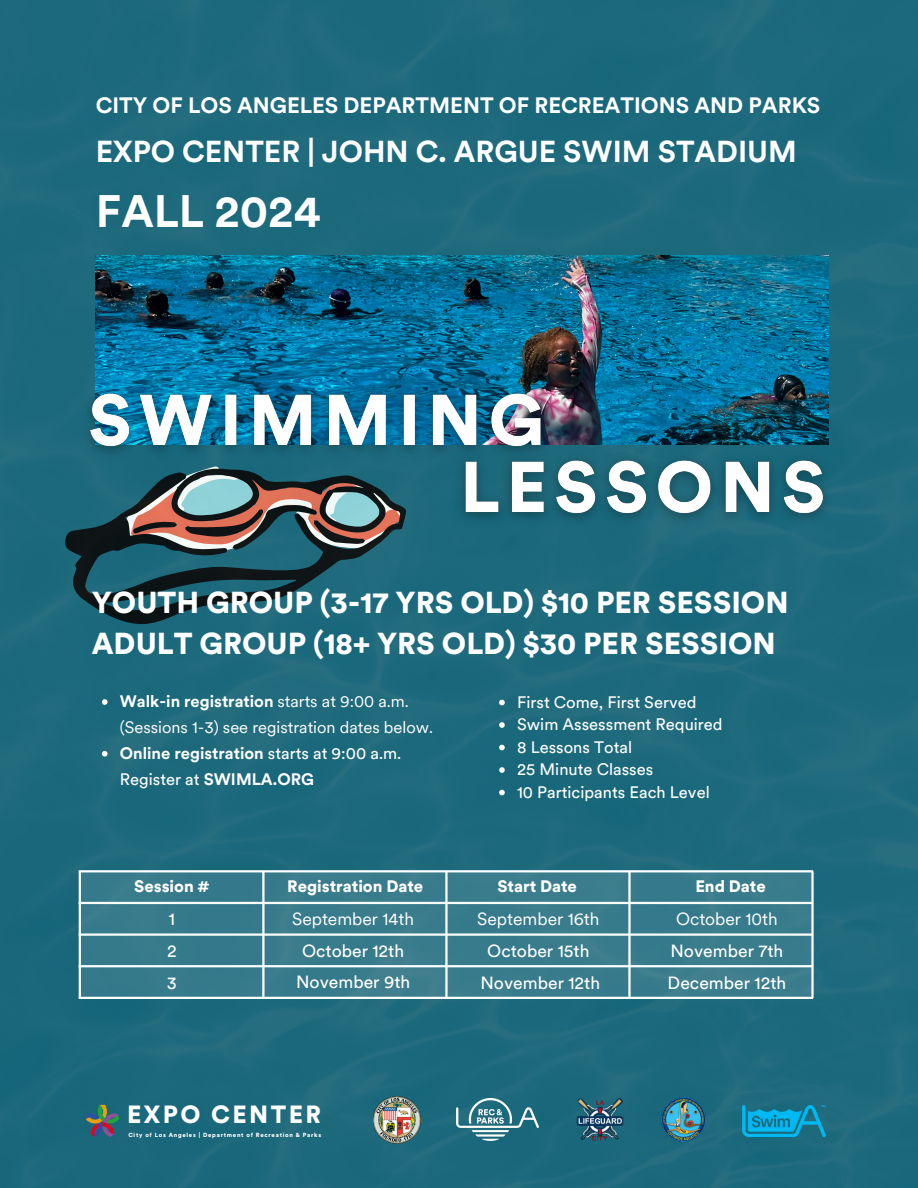
<style>
.page{position:relative;width:918px;height:1188px;background:#1c697c}
.page>*{position:absolute;margin:0;border:0;box-sizing:border-box;transform-origin:0 0}
.t1{font:700 45px "Circular XX";color:#fff}
.t2{font:900 30px/41.7px "Circular XX";color:#fff}
.t3{font:700 30px "Circular XX";color:#fff}
.t4{font:900 24.6px "Circular XX";letter-spacing:.1em;color:#fff}
.t5{font:700 22.05px "Circular XX";color:#fff}
.t6{font:17.55px "Circular XX";color:#fff}
.t7{font:17.55px "Circular XX";color:#fff}
.t8{font:16.5px "Circular XX";color:#fff}
.t9{font:16.5px/25.8px "Circular XX";color:#fff}
.t10{font:700 16.5px/25.8px "Circular XX";color:#fff}
.t11{font:900 16.5px "Circular XX";color:#fff}
.t12{font:900 5.85px "Circular XX";letter-spacing:.125em;color:#fff}
.s1{font-weight:700}
.s2{font-weight:400}
</style>
<div class="page">
<img style="left:96px;top:256px;width:732px;height:189px">
<div style="left:80px;top:871px;width:732px;height:127px;background:#387b8c"></div>
<hr style="left:79px;top:870px;width:734px;height:2px;background:#fff">
<hr style="left:79px;top:902px;width:734px;height:2px;background:#fff">
<hr style="left:79px;top:933px;width:734px;height:3px;background:#fff">
<hr style="left:79px;top:965px;width:734px;height:2px;background:#fff">
<hr style="left:79px;top:997px;width:734px;height:2px;background:#fff">
<hr style="left:79px;top:871px;width:2px;height:127px;background:#fff">
<hr style="left:262px;top:871px;width:3px;height:127px;background:#fff">
<hr style="left:445px;top:871px;width:3px;height:127px;background:#fff">
<hr style="left:628px;top:871px;width:3px;height:127px;background:#fff">
<hr style="left:811px;top:871px;width:3px;height:127px;background:#fff">
<img style="left:85px;top:1104px;width:36px;height:34px">
<img style="left:374px;top:1096px;width:46px;height:47px">
<img style="left:457px;top:1098px;width:82px;height:43px">
<img style="left:576px;top:1098px;width:48px;height:44px">
<img style="left:662px;top:1098px;width:44px;height:44px">
<img style="left:743px;top:1106px;width:83px;height:35px">
<img style="left:72px;top:377px;width:489px;height:91px">
<svg style="left:102px;top:699px;width:6px;height:6px"></svg>
<svg style="left:102px;top:751px;width:6px;height:6px"></svg>
<svg style="left:499px;top:700px;width:6px;height:5px"></svg>
<svg style="left:499px;top:722px;width:6px;height:6px"></svg>
<svg style="left:499px;top:745px;width:6px;height:5px"></svg>
<svg style="left:499px;top:767px;width:6px;height:6px"></svg>
<svg style="left:499px;top:790px;width:6px;height:5px"></svg>
<img style="left:448px;top:445px;width:394px;height:90px">
<h5 class="t5" style="left:96px;top:92px;width:726px">CITY OF LOS ANGELES DEPARTMENT OF RECREATIONS AND PARKS</h5>
<h5 class="t3" style="left:96px;top:134px;width:703px">EXPO CENTER | JOHN C. ARGUE SWIM STADIUM</h5>
<h5 class="t1" style="left:96px;top:184px;width:227px">FALL 2024</h5>
<p class="t2" style="left:92px;top:581px;width:698px">YOUTH GROUP (3-17 YRS OLD) $10 PER SESSION<br>ADULT GROUP (18+ YRS OLD) $30 PER SESSION</p>
<h5 class="t9" style="left:120px;top:688px;width:315px"><span class="s1">Walk-in registration</span> starts at 9:00 a.m. (Sessions 1-3) see registration dates below.</h5>
<p class="t10" style="left:120px;top:740px;width:283px">Online registration <span class="s2">starts at 9:00 a.m.<br>Register at</span> SWIMLA.ORG</p>
<h5 class="t8" style="left:517px;top:692px;width:181px">First Come, First Served</h5>
<h5 class="t8" style="left:517px;top:714px;width:207px">Swim Assessment Required</h5>
<h5 class="t8" style="left:517px;top:737px;width:117px">8 Lessons Total</h5>
<p class="t8" style="left:517px;top:759px;width:138px">25 Minute Classes</p>
<h5 class="t8" style="left:517px;top:782px;width:194px">10 Participants Each Level</h5>
<p class="t11" style="left:134px;top:876px;width:77px">Session #</p>
<p class="t6" style="left:169px;top:908px;width:8px">1</p>
<p class="t6" style="left:167px;top:940px;width:11px">2</p>
<p class="t6" style="left:167px;top:972px;width:12px">3</p>
<h5 class="t11" style="left:287px;top:876px;width:138px">Registration Date</h5>
<p class="t11" style="left:497px;top:876px;width:81px">Start Date</p>
<p class="t11" style="left:695px;top:876px;width:72px">End Date</p>
<p class="t7" style="left:477px;top:908px;width:124px">September 16th</p>
<h5 class="t6" style="left:487px;top:940px;width:104px">October 15th</h5>
<p class="t6" style="left:670px;top:940px;width:115px">November 7th</p>
<h5 class="t6" style="left:480px;top:972px;width:121px">November 12th</h5>
<h5 class="t6" style="left:668px;top:972px;width:120px">December 12th</h5>
<h3 class="t7" style="left:292px;top:908px;width:124px">September 14th</h3>
<p class="t7" style="left:676px;top:908px;width:103px">October 10th</p>
<p class="t6" style="left:302px;top:940px;width:104px">October 12th</p>
<p class="t6" style="left:296px;top:972px;width:116px">November 9th</p>
<h4 class="t4" style="left:127px;top:1100px;width:195px">EXPO CENTER</h4>
<p class="t12" style="left:128px;top:1131px;width:194px">City of Los Angeles | Department of Recreation &amp; Parks</p>
</div>
